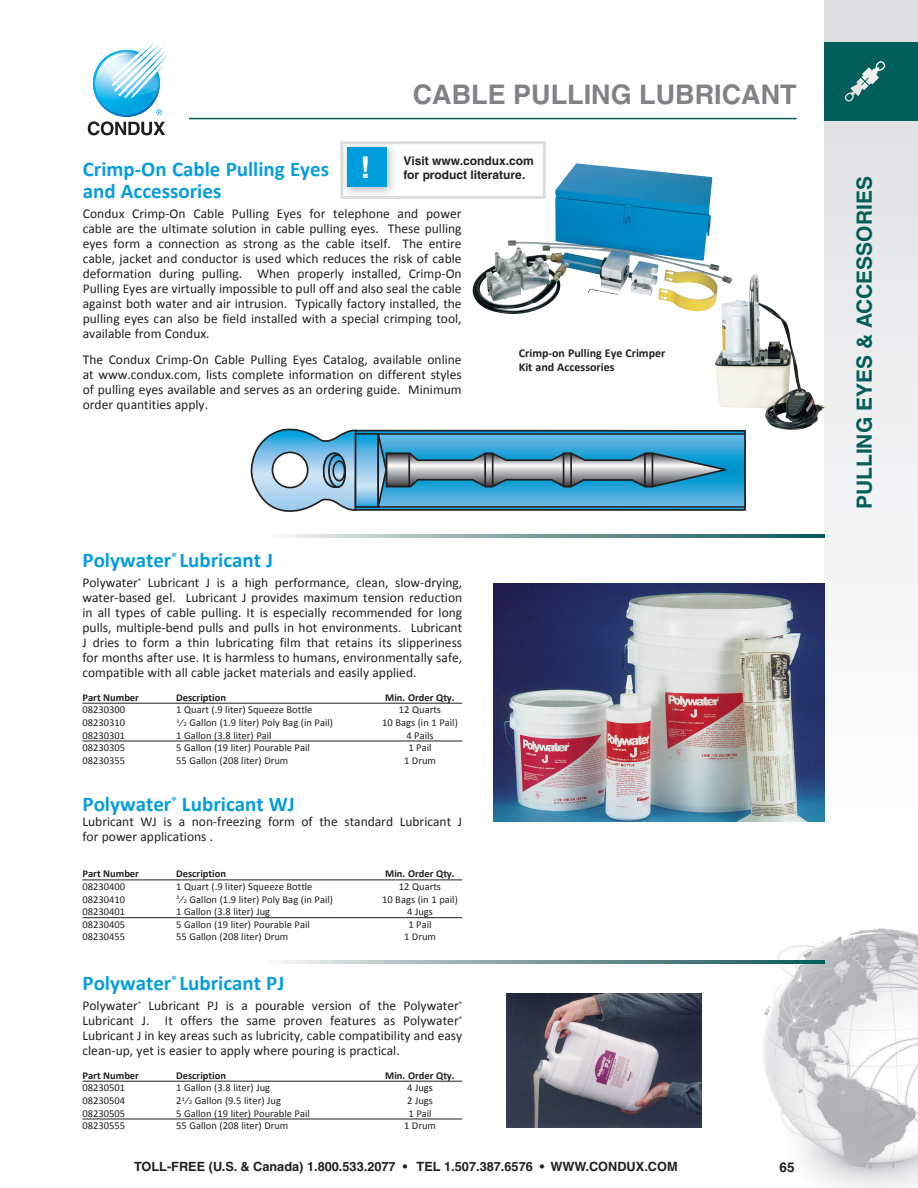
<style>
.page{position:relative;width:918px;height:1188px;background:#fff}
.page>*{position:absolute;margin:0;border:0;box-sizing:border-box;transform-origin:0 0}
.t1{font:700 30px "Helvetica";color:#fff}
.t2{font:700 27px "Helvetica";color:#808285}
.t3{font:700 21px/22.5px "Calibri";color:#069ddc}
.t4{font:700 21px "Helvetica";color:#015e5b}
.t5{font:13.5px/15px "Calibri";color:#231f20;text-align:justify}
.t6{font:700 13.5px "Helvetica";color:#231f20}
.t7{font:700 12.75px "Helvetica";color:#231f20}
.t8{font:700 12px/14.4px "Calibri";color:#231f20}
.t9{font:700 12px "Helvetica";color:#231f20}
.t10{font:10.5px "Calibri";color:#231f20}
.t11{font:700 10.5px "Calibri";color:#231f20}
.s1{font-size:5.7px}
</style>
<div class="page">
<img style="left:763px;top:933px;width:102px;height:255px">
<img style="left:865px;top:933px;width:53px;height:255px">
<div style="left:825px;top:0;width:93px;height:914px;background:linear-gradient(to bottom,#dddfe1,#fff)"></div>
<img style="left:853px;top:928px;width:57px;height:5px">
<div style="left:825px;top:42px;width:93px;height:79px;background:#015e5b"></div>
<svg style="left:844px;top:61px;width:42px;height:41px"></svg>
<svg style="left:88px;top:43px;width:79px;height:92px"></svg>
<img style="left:105px;top:54px;width:21px;height:11px">
<img style="left:98px;top:63px;width:7px;height:20px">
<hr style="left:189px;top:118px;width:608px;height:1px;background:#015e5b">
<svg style="left:250px;top:428px;width:496px;height:84px;background:#66a3c2"></svg>
<div style="left:272px;top:452px;width:36px;height:36px;background:#fff;border-radius:50%"></div>
<div style="left:272px;top:452px;width:36px;height:36px;border:2px solid #231f20;border-radius:50%"></div>
<img style="left:714px;top:274px;width:112px;height:156px">
<img style="left:472px;top:190px;width:261px;height:133px">
<hr style="left:82px;top:703px;width:380px;height:1px;background:#231f20">
<hr style="left:82px;top:741px;width:380px;height:1px;background:#231f20">
<hr style="left:82px;top:880px;width:380px;height:1px;background:#231f20">
<hr style="left:82px;top:917px;width:380px;height:1px;background:#231f20">
<hr style="left:82px;top:1081px;width:380px;height:1px;background:#231f20">
<hr style="left:82px;top:1119px;width:380px;height:1px;background:#231f20">
<img style="left:493px;top:583px;width:332px;height:239px">
<img style="left:507px;top:994px;width:195px;height:134px">
<svg style="left:281px;top:960px;width:544px;height:4px;background:#7b9d9d"></svg>
<svg style="left:281px;top:534px;width:544px;height:4px;background:#7b9d9d"></svg>
<svg style="left:340px;top:141px;width:206px;height:58px"></svg>
<img style="left:341px;top:142px;width:56px;height:56px">
<h2 class="t2" style="left:413px;top:78px;width:385px">CABLE PULLING LUBRICANT</h2>
<p class="t9" style="left:404px;top:153px;width:132px">Visit www.condux.com</p>
<h1 class="t1" style="left:361px;top:149px;width:11px">!</h1>
<h3 class="t3" style="left:83px;top:157px;width:248px">Crimp-On Cable Pulling Eyes and Accessories</h3>
<p class="t5" style="left:83px;top:206px;width:380px">Condux Crimp-On Cable Pulling Eyes for telephone and power cable are the ultimate solution in cable pulling eyes. These pulling eyes form a connection as strong as the cable itself. The entire cable, jacket and conductor is used which reduces the risk of cable deformation during pulling. When properly installed, Crimp-On Pulling Eyes are virtually impossible to pull off and also seal the cable against both water and air intrusion. Typically factory installed, the pulling eyes can also be field installed with a special crimping tool, available from Condux.</p>
<p class="t5" style="left:83px;top:352px;width:380px">The Condux Crimp-On Cable Pulling Eyes Catalog, available online at www.condux.com, lists complete information on different styles of pulling eyes available and serves as an ordering guide. Minimum order quantities apply.</p>
<p class="t9" style="left:404px;top:168px;width:123px">for product literature.</p>
<p class="t8" style="left:519px;top:346px;width:148px">Crimp-on Pulling Eye Crimper<br>Kit and Accessories</p>
<h3 class="t3" style="left:82px;top:549px;width:192px">Polywater<sup>®</sup> Lubricant J</h3>
<p class="t5" style="left:82px;top:575px;width:381px">Polywater<sup>®</sup> Lubricant J is a high performance, clean, slow-drying, water-based gel. Lubricant J provides maximum tension reduction in all types of cable pulling. It is especially recommended for long pulls, multiple-bend pulls and pulls in hot environments. Lubricant J dries to form a thin lubricating film that retains its slipperiness for months after use. It is harmless to humans, environmentally safe, compatible with all cable jacket materials and easily applied.</p>
<p class="t11" style="left:82px;top:691px;width:58px">Part Number</p>
<p class="t11" style="left:176px;top:691px;width:51px">Description</p>
<p class="t11" style="left:385px;top:691px;width:71px">Min. Order Qty.</p>
<p class="t10" style="left:82px;top:703px;width:44px">08230300</p>
<p class="t10" style="left:176px;top:703px;width:138px">1 Quart (.9 liter) Squeeze Bottle</p>
<p class="t10" style="left:399px;top:703px;width:44px">12 Quarts</p>
<p class="t10" style="left:82px;top:716px;width:44px">08230310</p>
<p class="t10" style="left:176px;top:716px;width:158px"><sup>1</sup>⁄<span class="s1">2</span> Gallon (1.9 liter) Poly Bag (in Pail)</p>
<p class="t10" style="left:382px;top:716px;width:77px">10 Bags (in 1 Pail)</p>
<p class="t10" style="left:82px;top:728px;width:44px">08230301</p>
<p class="t10" style="left:176px;top:728px;width:97px">1 Gallon (3.8 liter) Pail</p>
<p class="t10" style="left:406px;top:728px;width:29px">4 Pails</p>
<p class="t10" style="left:82px;top:741px;width:44px">08230305</p>
<p class="t10" style="left:176px;top:741px;width:135px">5 Gallon (19 liter) Pourable Pail</p>
<p class="t10" style="left:408px;top:741px;width:25px">1 Pail</p>
<p class="t10" style="left:82px;top:754px;width:44px">08230355</p>
<p class="t10" style="left:176px;top:754px;width:114px">55 Gallon (208 liter) Drum</p>
<p class="t10" style="left:404px;top:754px;width:33px">1 Drum</p>
<h3 class="t3" style="left:82px;top:793px;width:214px">Polywater<sup>®</sup> Lubricant WJ</h3>
<p class="t5" style="left:82px;top:815px;width:381px">Lubricant WJ is a non-freezing form of the standard Lubricant J for power applications .</p>
<p class="t11" style="left:82px;top:867px;width:58px">Part Number</p>
<p class="t11" style="left:176px;top:867px;width:51px">Description</p>
<p class="t11" style="left:385px;top:867px;width:71px">Min. Order Qty.</p>
<p class="t10" style="left:82px;top:880px;width:44px">08230400</p>
<p class="t10" style="left:176px;top:880px;width:138px">1 Quart (.9 liter) Squeeze Bottle</p>
<p class="t10" style="left:399px;top:880px;width:44px">12 Quarts</p>
<p class="t10" style="left:82px;top:893px;width:44px">08230410</p>
<p class="t10" style="left:176px;top:893px;width:158px"><sup>1</sup>⁄<span class="s1">2</span> Gallon (1.9 liter) Poly Bag (in Pail)</p>
<p class="t10" style="left:382px;top:893px;width:77px">10 Bags (in 1 pail)</p>
<p class="t10" style="left:82px;top:905px;width:44px">08230401</p>
<p class="t10" style="left:176px;top:905px;width:95px">1 Gallon (3.8 liter) Jug</p>
<p class="t10" style="left:407px;top:905px;width:27px">4 Jugs</p>
<p class="t10" style="left:82px;top:918px;width:44px">08230405</p>
<p class="t10" style="left:176px;top:918px;width:135px">5 Gallon (19 liter) Pourable Pail</p>
<p class="t10" style="left:408px;top:918px;width:25px">1 Pail</p>
<p class="t10" style="left:82px;top:930px;width:44px">08230455</p>
<p class="t10" style="left:176px;top:930px;width:114px">55 Gallon (208 liter) Drum</p>
<p class="t10" style="left:404px;top:930px;width:33px">1 Drum</p>
<h3 class="t3" style="left:82px;top:972px;width:203px">Polywater<sup>®</sup> Lubricant PJ</h3>
<p class="t5" style="left:82px;top:998px;width:381px">Polywater<sup>®</sup> Lubricant PJ is a pourable version of the Polywater<sup>® </sup>Lubricant J. It offers the same proven features as Polywater<sup>® </sup>Lubricant J in key areas such as lubricity, cable compatibility and easy clean-up, yet is easier to apply where pouring is practical.</p>
<p class="t11" style="left:82px;top:1069px;width:58px">Part Number</p>
<p class="t11" style="left:176px;top:1069px;width:51px">Description</p>
<p class="t11" style="left:385px;top:1069px;width:71px">Min. Order Qty.</p>
<p class="t10" style="left:82px;top:1081px;width:44px">08230501</p>
<p class="t10" style="left:176px;top:1081px;width:95px">1 Gallon (3.8 liter) Jug</p>
<p class="t10" style="left:407px;top:1081px;width:27px">4 Jugs</p>
<p class="t10" style="left:82px;top:1094px;width:44px">08230504</p>
<p class="t10" style="left:176px;top:1094px;width:106px">2<sup>1</sup>⁄<span class="s1">2</span> Gallon (9.5 liter) Jug</p>
<p class="t10" style="left:407px;top:1094px;width:27px">2 Jugs</p>
<p class="t10" style="left:83px;top:1106px;width:44px">08230505</p>
<p class="t10" style="left:176px;top:1106px;width:135px">5 Gallon (19 liter) Pourable Pail</p>
<p class="t10" style="left:408px;top:1106px;width:25px">1 Pail</p>
<p class="t10" style="left:83px;top:1119px;width:44px">08230555</p>
<p class="t10" style="left:176px;top:1119px;width:114px">55 Gallon (208 liter) Drum</p>
<p class="t10" style="left:404px;top:1119px;width:33px">1 Drum</p>
<p class="t7" style="left:134px;top:1159px;width:545px">TOLL-FREE (U.S. &amp; Canada) 1.800.533.2077 • TEL 1.507.387.6576 • WWW.CONDUX.COM</p>
<p class="t6" style="left:780px;top:1159px;width:17px">65</p>
<h3 class="t4" style="left:852px;top:509px;width:334px;rotate:-90deg">PULLING EYES &amp; ACCESSORIES</h3>
</div>
